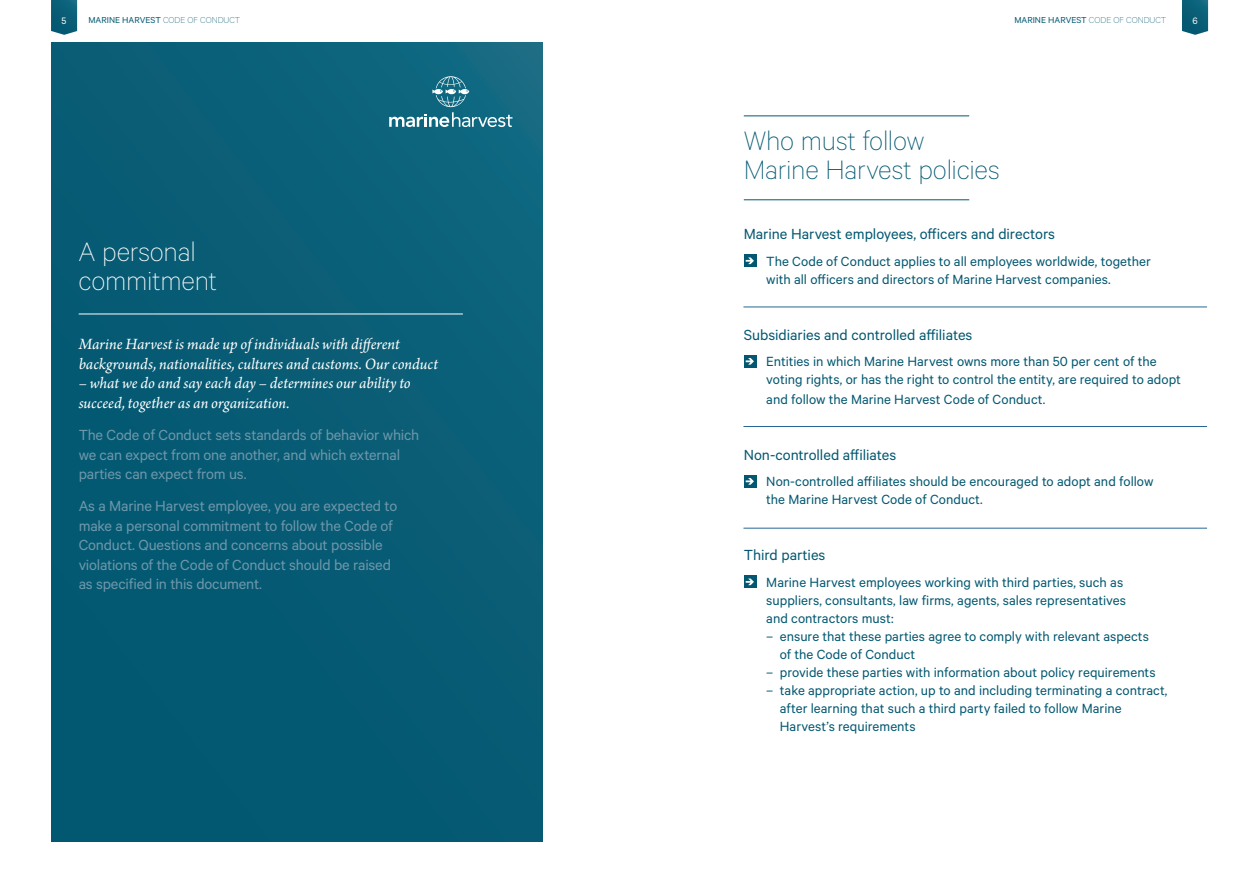
<style>
.page{position:relative;width:1259px;height:893px;background:#fff}
.page>*{position:absolute;margin:0;border:0;box-sizing:border-box;transform-origin:0 0}
.t1{font:100 30px/28.5px "Calibre";letter-spacing:-.01em;color:#035871}
.t2{font:100 30px/28.5px "Calibre";letter-spacing:-.01em;color:#fff}
.t3{font:16.5px/19.5px "Calibre";letter-spacing:-.01em;color:#6e97aa}
.t4{font:italic 16.5px/19.5px "Arno Pro";color:#fff}
.t5{font:16.5px "Calibre";letter-spacing:-.005em;color:#035871}
.t6{font:15px/18px "Calibre";color:#035871}
.t7{font:10.5px "Calibre";color:#fff}
.t8{font:9.75px "Calibre";color:#035871}
.s1{font-weight:100}
</style>
<div class="page">
<svg style="left:1182px;top:31px;width:26px;height:4px"></svg>
<svg style="left:51px;top:31px;width:26px;height:4px"></svg>
<div style="left:51px;top:43px;width:491px;height:799px;background:#085b74"></div>
<hr style="left:79px;top:314px;width:384px;height:1px;background:#fff">
<svg style="left:389px;top:76px;width:123px;height:51px"></svg>
<div style="left:744px;top:255px;width:12px;height:12px;background:#035871"></div>
<svg style="left:745px;top:257px;width:9px;height:7px"></svg>
<div style="left:744px;top:355px;width:12px;height:12px;background:#035871"></div>
<svg style="left:745px;top:358px;width:9px;height:7px"></svg>
<div style="left:744px;top:475px;width:12px;height:12px;background:#035871"></div>
<svg style="left:745px;top:478px;width:9px;height:7px"></svg>
<div style="left:744px;top:576px;width:12px;height:12px;background:#035871"></div>
<svg style="left:745px;top:578px;width:9px;height:7px"></svg>
<hr style="left:743px;top:307px;width:464px;height:1px;background:#276695">
<hr style="left:743px;top:426px;width:464px;height:1px;background:#276695">
<hr style="left:743px;top:528px;width:464px;height:1px;background:#276695">
<hr style="left:744px;top:115px;width:225px;height:1px;background:#035871">
<hr style="left:744px;top:199px;width:225px;height:1px;background:#035871">
<p class="t7" style="left:62px;top:15px;width:6px">5</p>
<p class="t8" style="left:88px;top:15px;width:153px">MARINE HARVEST <span class="s1">CODE OF CONDUCT</span></p>
<p class="t8" style="left:1014px;top:15px;width:153px">MARINE HARVEST <span class="s1">CODE OF CONDUCT</span></p>
<p class="t7" style="left:1192px;top:15px;width:7px">6</p>
<h1 class="t2" style="left:79px;top:236px;width:140px">A personal commitment</h1>
<p class="t4" style="left:79px;top:335px;width:361px">Marine Harvest is made up of individuals with different backgrounds, nationalities, cultures and customs. Our conduct</p>
<p class="t4" style="left:79px;top:374px;width:334px">– what we do and say each day – determines our ability to succeed, together as an organization.</p>
<p class="t3" style="left:79px;top:425px;width:342px">The Code of Conduct sets standards of behavior which we can expect from one another, and which external parties can expect from us.</p>
<p class="t3" style="left:79px;top:496px;width:320px">As a Marine Harvest employee, you are expected to make a personal commitment to follow the Code of Conduct. Questions and concerns about possible violations of the Code of Conduct should be raised as specified in this document.</p>
<h1 class="t1" style="left:744px;top:125px;width:257px">Who must follow<br>Marine Harvest policies</h1>
<p class="t5" style="left:744px;top:224px;width:313px">Marine Harvest employees, officers and directors</p>
<p class="t6" style="left:766px;top:251px;width:386px">The Code of Conduct applies to all employees worldwide, together with all officers and directors of Marine Harvest companies.</p>
<p class="t5" style="left:744px;top:325px;width:230px">Subsidiaries and controlled affiliates</p>
<p class="t6" style="left:766px;top:352px;width:416px">Entities in which Marine Harvest owns more than 50 per cent of the voting rights, or has the right to control the entity, are required to adopt</p>
<p class="t6" style="left:766px;top:389px;width:280px">and follow the Marine Harvest Code of Conduct.</p>
<p class="t5" style="left:744px;top:445px;width:154px">Non-controlled affiliates</p>
<p class="t6" style="left:766px;top:472px;width:389px">Non-controlled affiliates should be encouraged to adopt and follow the Marine Harvest Code of Conduct.</p>
<p class="t5" style="left:744px;top:545px;width:83px">Third parties</p>
<p class="t6" style="left:766px;top:572px;width:361px">Marine Harvest employees working with third parties, such as suppliers, consultants, law firms, agents, sales representatives and contractors must:</p>
<p class="t6" style="left:780px;top:626px;width:370px;text-indent:-13px">– ensure that these parties agree to comply with relevant aspects of the Code of Conduct</p>
<p class="t6" style="left:766px;top:662px;width:391px">– provide these parties with information about policy requirements</p>
<p class="t6" style="left:780px;top:680px;width:389px;text-indent:-13px">– take appropriate action, up to and including terminating a contract, after learning that such a third party failed to follow Marine<br>Harvest’s requirements</p>
</div>
